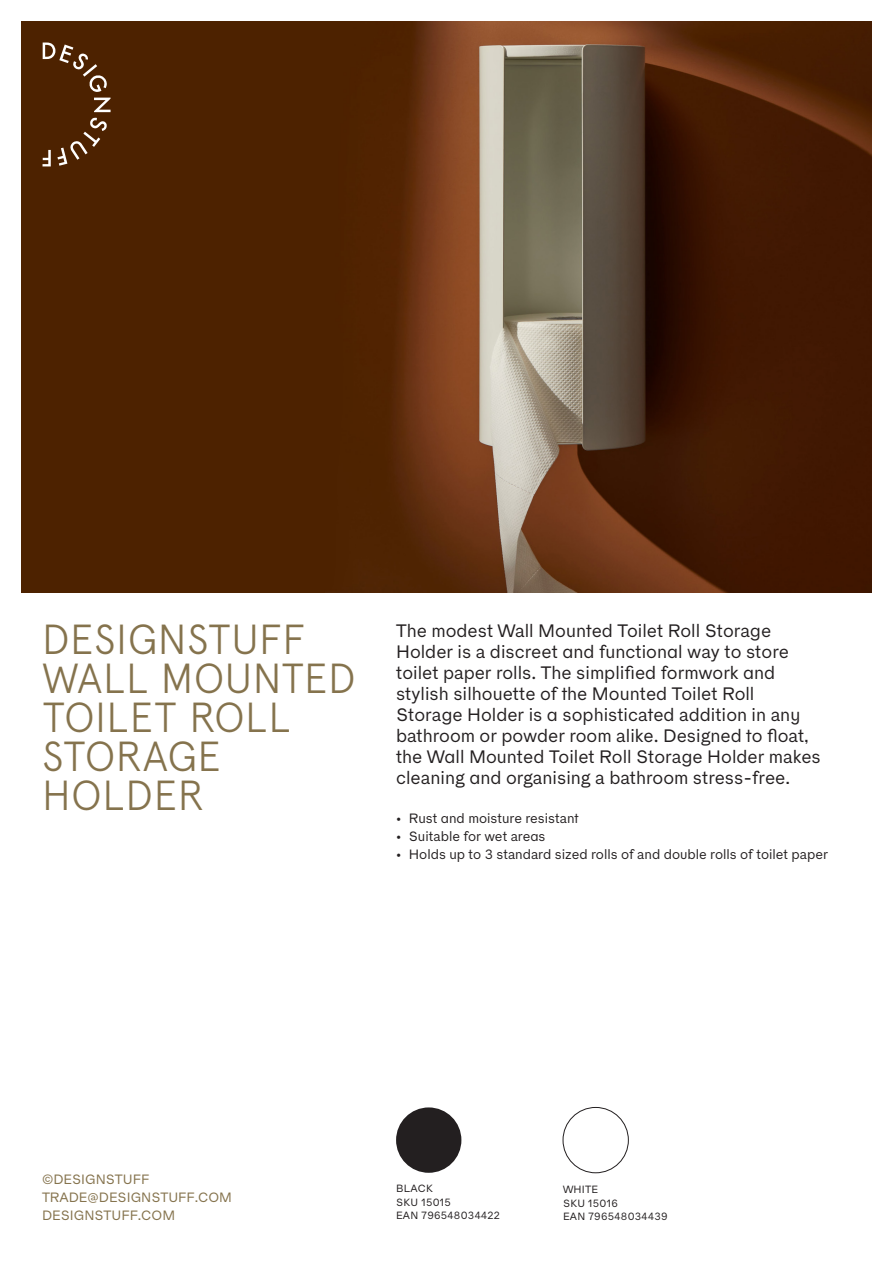
<style>
.page{position:relative;width:893px;height:1263px;background:#fff}
.page>*{position:absolute;margin:0;border:0;box-sizing:border-box;transform-origin:0 0}
._01_Major_Heading{font:300 42px/39px "Apercu";letter-spacing:.025em;color:#85734d}
._02_Intro_copy{font:18px/21px "Joon Beta";color:#231f20}
.t1{font:13.5px "Joon Beta";color:#231f20}
.t2{font:13.5px/18px "Joon Beta";color:#85734d}
._04_Swatch_Text{font:10.5px/13.5px "Joon Beta";letter-spacing:.025em;color:#231f20}
</style>
<div class="page">
<img style="left:21px;top:21px;width:851px;height:571px">
<svg style="left:57px;top:118px;width:50px;height:48px;background:#633d1f"></svg>
<svg style="left:43px;top:43px;width:64px;height:49px;background:#643f22"></svg>
<svg style="left:94px;top:98px;width:17px;height:14px"></svg>
<svg style="left:43px;top:150px;width:8px;height:16px"></svg>
<div style="left:563px;top:1107px;width:66px;height:66px;border:1px solid #231f20;border-radius:50%"></div>
<div style="left:396px;top:1107px;width:65px;height:66px;background:#231f20;border-radius:50%"></div>
<p class="_01_Major_Heading" style="left:43px;top:619px;width:315px">DESIGNSTUFF<br>WALL MOUNTED<br>TOILET ROLL<br>STORAGE<br>HOLDER</p>
<p class="_02_Intro_copy" style="left:396px;top:620px;width:426px">The modest Wall Mounted Toilet Roll Storage Holder is a discreet and functional way to store toilet paper rolls. The simplified formwork and stylish silhouette of the Mounted Toilet Roll Storage Holder is a sophisticated addition in any bathroom or powder room alike. Designed to float, the Wall Mounted Toilet Roll Storage Holder makes cleaning and organising a bathroom stress-free.</p>
<p class="t1" style="left:396px;top:811px;width:184px">• Rust and moisture resistant</p>
<p class="t1" style="left:396px;top:829px;width:151px">• Suitable for wet areas</p>
<p class="t1" style="left:396px;top:847px;width:433px">• Holds up to 3 standard sized rolls of and double rolls of toilet paper</p>
<p class="t2" style="left:42px;top:1171px;width:191px">©DESIGNSTUFF<br>TRADE@DESIGNSTUFF.COM<br>DESIGNSTUFF.COM</p>
<p class="_04_Swatch_Text" style="left:396px;top:1182px;width:105px">BLACK<br>SKU 15015<br>EAN 796548034422</p>
<p class="_04_Swatch_Text" style="left:563px;top:1183px;width:106px">WHITE<br>SKU 15016<br>EAN 796548034439</p>
</div>
